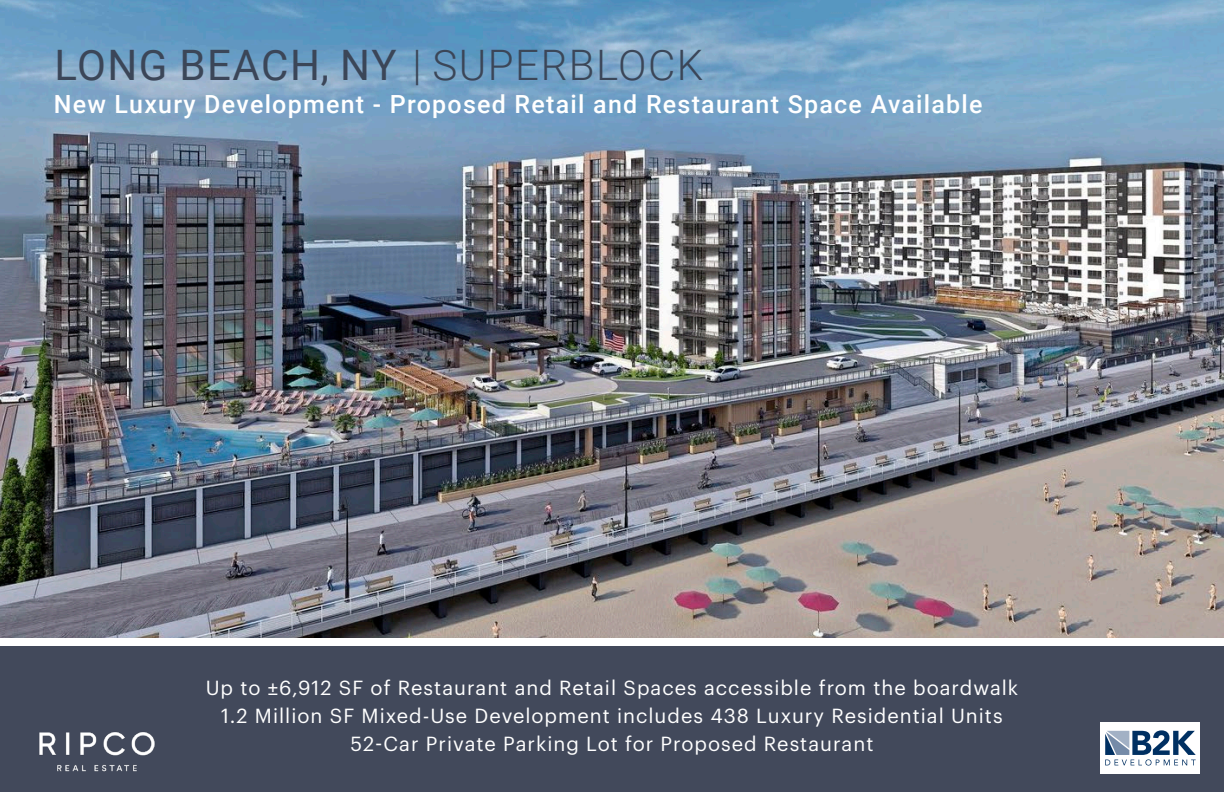
<style>
.page{position:relative;width:1224px;height:792px;background:#fff}
.page>*{position:absolute;margin:0;border:0;box-sizing:border-box;transform-origin:0 0}
.t1{font:42px "Roboto";letter-spacing:.035em;color:#3b4658}
.t2{font:500 25px "Roboto";letter-spacing:.05em;color:#fff}
.t3{font:20px/28px "Graphik";letter-spacing:.05em;color:#fff;text-align:center}
.s1{font-weight:300}
</style>
<div class="page">
<img style="left:0;top:0;width:1224px;height:638px">
<div style="left:0;top:646px;width:1224px;height:146px;background:#42495b"></div>
<img style="left:39px;top:732px;width:116px;height:40px">
<div style="left:1100px;top:722px;width:100px;height:52px;background:#fff"></div>
<svg style="left:1105px;top:730px;width:91px;height:36px"></svg>
<h1 class="t1" style="left:54px;top:36px;width:651px">LONG BEACH, NY <span class="s1">| SUPERBLOCK</span></h1>
<p class="t2" style="left:54px;top:87px;width:930px">New Luxury Development - Proposed Retail and Restaurant Space Available</p>
<p class="t3" style="left:206px;top:672px;width:814px">Up to ±6,912 SF of Restaurant and Retail Spaces accessible from the boardwalk<br>1.2 Million SF Mixed-Use Development includes 438 Luxury Residential Units<br>52-Car Private Parking Lot for Proposed Restaurant</p>
</div>
